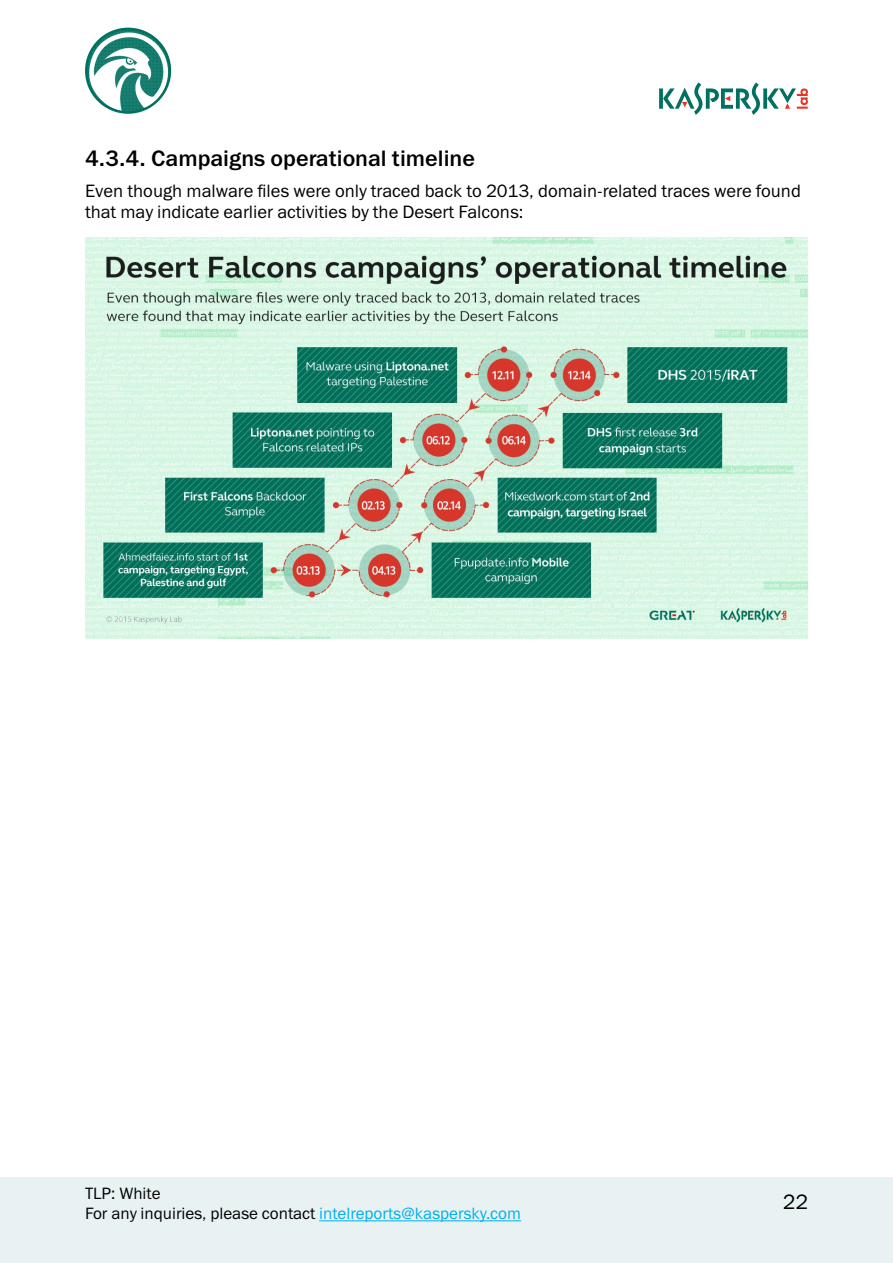
<style>
.page{position:relative;width:893px;height:1263px;background:#fff}
.page>*{position:absolute;margin:0;border:0;box-sizing:border-box;transform-origin:0 0}
.t1{font:500 22.5px "Lab Gothic";color:#000}
.t2{font:21px "Lab Gothic";color:#000}
.t3{font:18px/21.6px "Lab Gothic";color:#000}
.t4{font:16.5px/19.8px "Lab Gothic";color:#000}
.s1{color:#00aeef}
</style>
<div class="page">
<div style="left:0;top:1178px;width:893px;height:85px;background:#e8f2f3"></div>
<hr style="left:319px;top:1220px;width:202px;height:1px;background:#00aeef">
<svg style="left:659px;top:82px;width:149px;height:33px"></svg>
<img style="left:86px;top:29px;width:84px;height:84px;border-radius:42px">
<div style="left:85px;top:28px;width:86px;height:86px;border:2px solid #007161;border-radius:50%"></div>
<img style="left:86px;top:238px;width:721px;height:400px">
<p class="t1" style="left:85px;top:145px;width:391px">4.3.4. Campaigns operational timeline</p>
<p class="t3" style="left:85px;top:180px;width:717px">Even though malware files were only traced back to 2013, domain-related traces were found that may indicate earlier activities by the Desert Falcons:</p>
<p class="t4" style="left:85px;top:1184px;width:437px">TLP: White<br>For any inquiries, please contact <span class="s1">intelreports@kaspersky.com</span></p>
<p class="t2" style="left:783px;top:1189px;width:27px">22</p>
</div>
